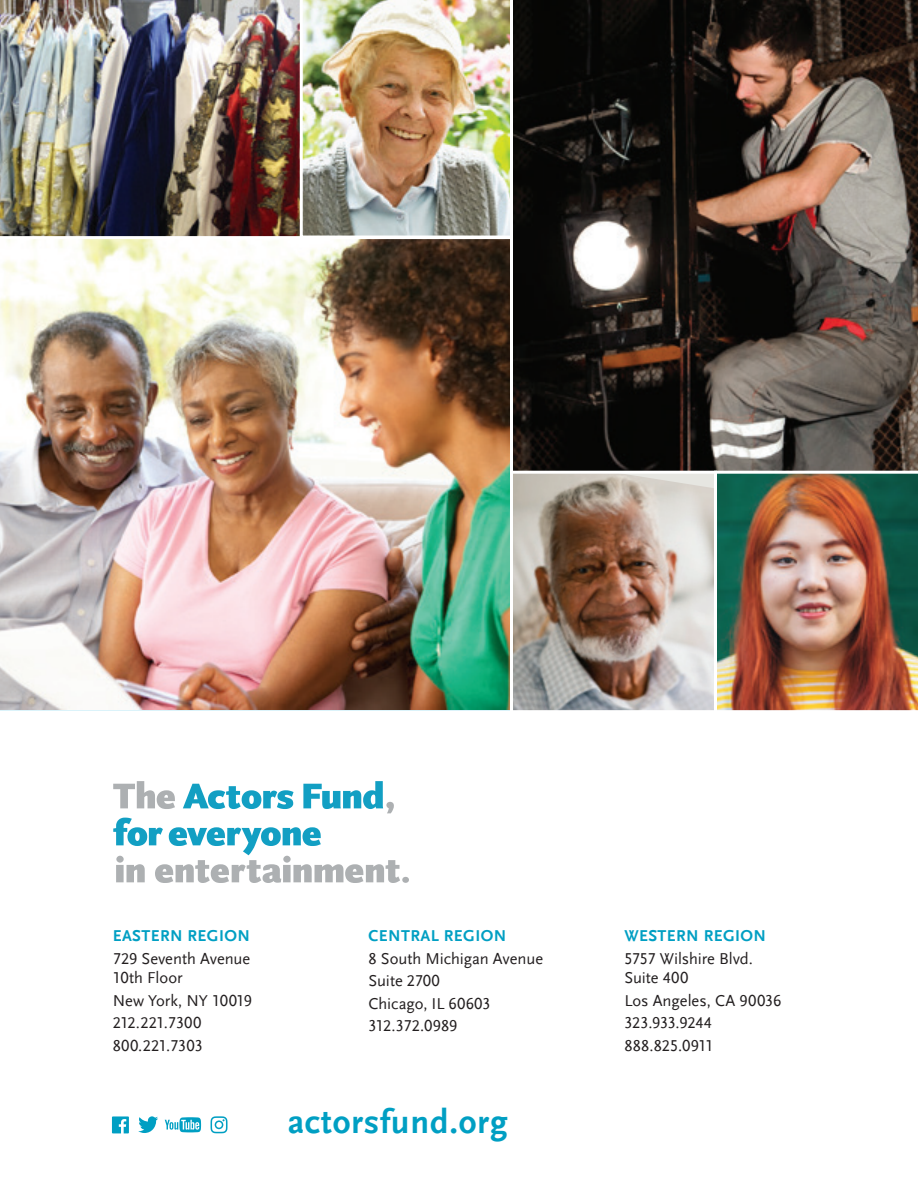
<style>
.page{position:relative;width:918px;height:1188px;background:#fff}
.page>*{position:absolute;margin:0;border:0;box-sizing:border-box;transform-origin:0 0}
.t1{font:700 34.5px "Scala Sans LF";letter-spacing:.025em;color:#009fc3}
.t2{font:16.5px/22.5px "Scala Sans LF";letter-spacing:-.005em;color:#231f20}
.t3{font:700 16.5px "Scala Sans LF";letter-spacing:.025em;color:#009fc3}
</style>
<div class="page">
<svg style="left:513px;top:0;width:405px;height:471px"></svg>
<svg style="left:112px;top:1116px;width:17px;height:17px"></svg>
<svg style="left:165px;top:1117px;width:36px;height:15px"></svg>
<svg style="left:211px;top:1116px;width:17px;height:17px"></svg>
<svg style="left:138px;top:1116px;width:20px;height:17px"></svg>
<svg style="left:113px;top:781px;width:296px;height:102px"></svg>
<img style="left:0;top:239px;width:510px;height:472px">
<img style="left:0;top:0;width:300px;height:237px">
<img style="left:717px;top:473px;width:201px;height:238px">
<img style="left:302px;top:0;width:208px;height:236px">
<img style="left:514px;top:475px;width:199px;height:234px">
<div style="left:510px;top:471px;width:207px;height:242px;border:3px solid #fff"></div>
<p class="t3" style="left:113px;top:927px;width:139px">EASTERN REGION</p>
<p class="t2" style="left:113px;top:949px;width:139px;line-height:19.5px">729 Seventh Avenue<br>10th Floor</p>
<p class="t2" style="left:113px;top:990px;width:141px">New York, NY 10019<br>212.221.7300<br>800.221.7303</p>
<p class="t3" style="left:369px;top:927px;width:139px">CENTRAL REGION</p>
<p class="t2" style="left:369px;top:948px;width:176px">8 South Michigan Avenue<br>Suite 2700<br>Chicago, IL 60603<br>312.372.0989</p>
<h1 class="t1" style="left:288px;top:1102px;width:221px">actorsfund.org</h1>
<p class="t3" style="left:624px;top:927px;width:143px">WESTERN REGION</p>
<p class="t2" style="left:624px;top:949px;width:130px;line-height:19.5px">5757 Wilshire Blvd.<br>Suite 400</p>
<p class="t2" style="left:624px;top:990px;width:159px">Los Angeles, CA 90036<br>323.933.9244<br>888.825.0911</p>
</div>
